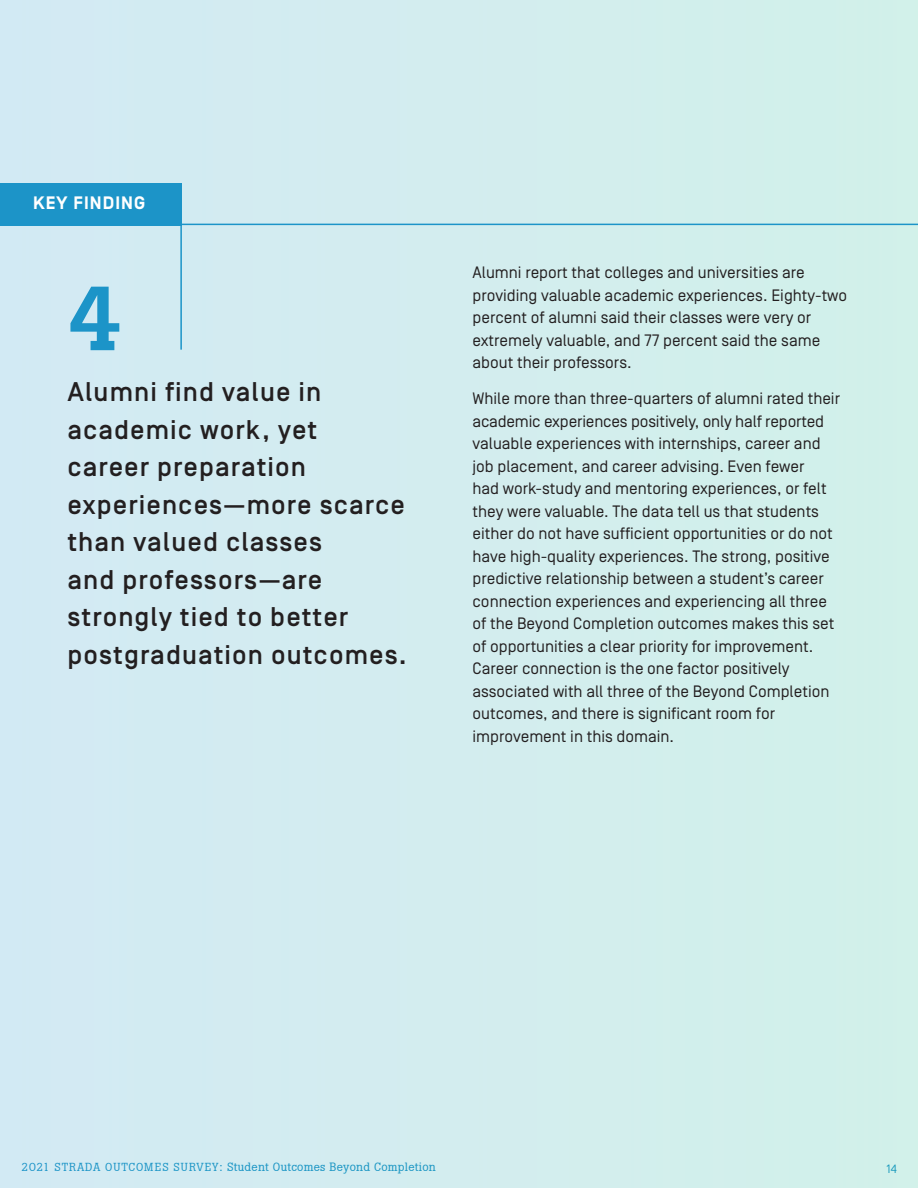
<style>
.page{position:relative;width:918px;height:1188px;background:#d3edef}
.page>*{position:absolute;margin:0;border:0;box-sizing:border-box;transform-origin:0 0}
.t1{font:500 90px "Boton";color:#1c94c8}
.t2{font:500 27px/37.5px "Simplon Norm";letter-spacing:.04em;color:#231f20}
.t3{font:700 18px "Simplon Norm";letter-spacing:.06em;color:#fff}
.t4{font:16.5px/22.5px "Simplon Norm";color:#231f20}
.t5{font:12px "Boton";letter-spacing:.02em;color:#1c94c8}
.t6{font:12px "Simplon Norm";color:#1c94c8}
.s1{font-size:11.7px}
</style>
<div class="page">
<hr style="left:0;top:224px;width:918px;height:1px;background:#1c94c8">
<div style="left:0;top:183px;width:182px;height:43px;background:#1c94c8"></div>
<hr style="left:180px;top:183px;width:2px;height:167px;background:#1c94c8">
<p class="t3" style="left:33px;top:193px;width:114px">KEY FINDING</p>
<p class="t1" style="left:68px;top:265px;width:56px">4</p>
<p class="t2" style="left:68px;top:374px;width:341px">Alumni find value in academic work, yet<br>career preparation experiences—more scarce than valued classes<br>and professors—are strongly tied to better postgraduation outcomes.</p>
<p class="t4" style="left:472px;top:261px;width:376px">Alumni report that colleges and universities are providing valuable academic experiences. Eighty-two percent of alumni said their classes were very or extremely valuable, and 77 percent said the same about their professors.</p>
<p class="t4" style="left:472px;top:387px;width:369px">While more than three-quarters of alumni rated their academic experiences positively, only half reported valuable experiences with internships, career and job placement, and career advising. Even fewer<br>had work-study and mentoring experiences, or felt they were valuable. The data tell us that students either do not have sufficient opportunities or do not have high-quality experiences. The strong, positive predictive relationship between a student’s career connection experiences and experiencing all three of the Beyond Completion outcomes makes this set of opportunities a clear priority for improvement.<br>Career connection is the one factor positively associated with all three of the Beyond Completion outcomes, and there is significant room for improvement in this domain.</p>
<p class="t5" style="left:22px;top:1160px;width:416px"><span class="s1">2021 STRADA OUTCOMES SURVEY:</span> Student Outcomes Beyond Completion</p>
<p class="t6" style="left:887px;top:1162px;width:12px">14</p>
</div>
